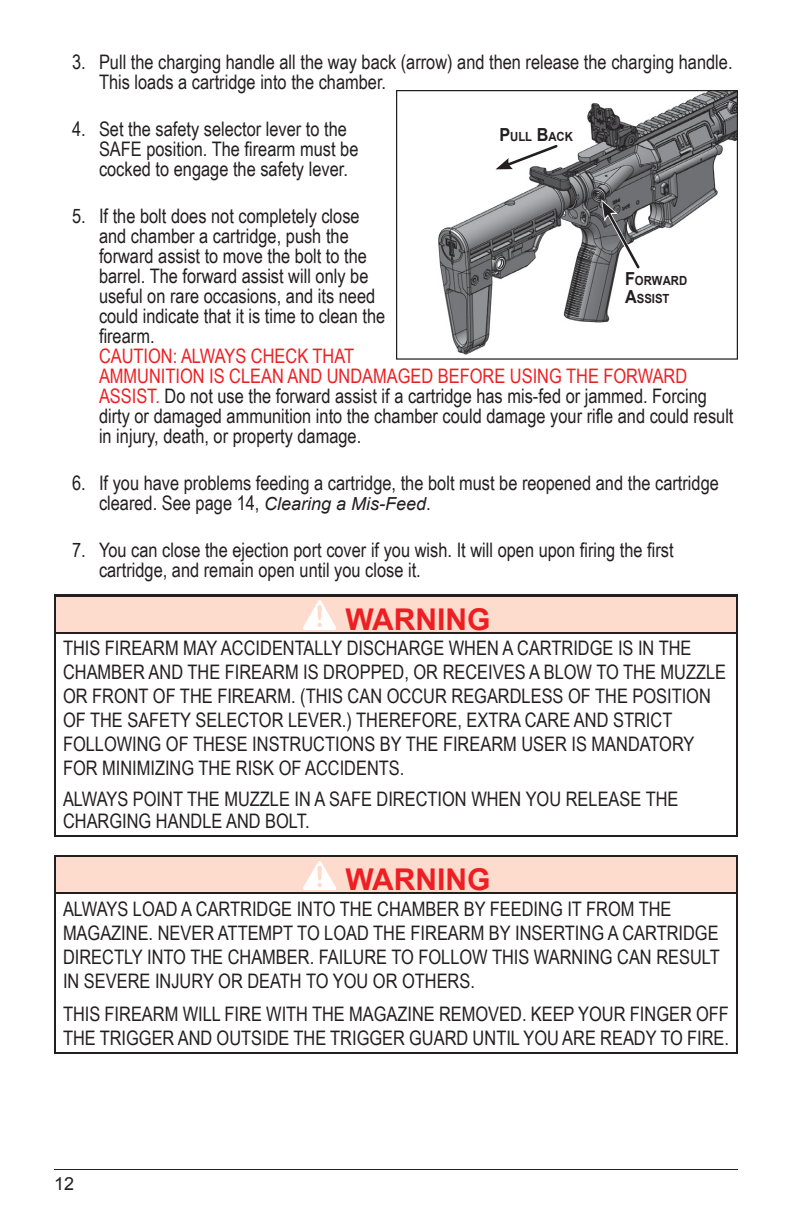
<style>
.page{position:relative;width:792px;height:1224px;background:#fff}
.page>*{position:absolute;margin:0;border:0;box-sizing:border-box;transform-origin:0 0}
.t1{font:700 30px "Arial";color:#ee1f23}
.t2{font:20px/20px "Arial Narrow";color:#231f20}
.t3{font:18px "Arial";color:#231f20}
.t4{font:700 12.6px/18px "Arial";color:#231f20;scale:.9 1}
.s1{color:#ee1f23}
.s2{font-family:"Arial";font-style:italic;font-size:18px}
.s3{font-size:18px}
</style>
<div class="page">
<hr style="left:54px;top:1170px;width:684px;height:1px;background:#231f20">
<div style="left:55px;top:596px;width:682px;height:37px;background:#fddcce"></div>
<hr style="left:54px;top:595px;width:684px;height:2px;background:#231f20">
<hr style="left:54px;top:597px;width:2px;height:35px;background:#231f20">
<hr style="left:736px;top:597px;width:2px;height:35px;background:#231f20">
<hr style="left:54px;top:632px;width:684px;height:2px;background:#231f20">
<hr style="left:54px;top:634px;width:2px;height:201px;background:#231f20">
<hr style="left:736px;top:634px;width:2px;height:201px;background:#231f20">
<hr style="left:54px;top:835px;width:684px;height:2px;background:#231f20">
<img style="left:304px;top:601px;width:31px;height:28px">
<div style="left:55px;top:856px;width:682px;height:37px;background:#fddcce"></div>
<hr style="left:54px;top:855px;width:684px;height:2px;background:#231f20">
<hr style="left:54px;top:857px;width:2px;height:35px;background:#231f20">
<hr style="left:736px;top:857px;width:2px;height:35px;background:#231f20">
<hr style="left:54px;top:892px;width:684px;height:2px;background:#231f20">
<hr style="left:54px;top:894px;width:2px;height:158px;background:#231f20">
<hr style="left:736px;top:894px;width:2px;height:158px;background:#231f20">
<hr style="left:54px;top:1052px;width:684px;height:2px;background:#231f20">
<img style="left:304px;top:861px;width:31px;height:29px">
<svg style="left:396px;top:90px;width:342px;height:270px"></svg>
<svg style="left:496px;top:145px;width:62px;height:24px"></svg>
<svg style="left:601px;top:199px;width:88px;height:106px"></svg>
<p class="t2" style="left:99px;top:51px;width:635px;text-indent:-27px">3. Pull the charging handle all the way back (arrow) and then release the charging handle.<br>This loads a cartridge into the chamber.</p>
<p class="t2" style="left:99px;top:118px;width:261px;text-indent:-27px">4. Set the safety selector lever to the<br>SAFE position. The firearm must be cocked to engage the safety lever.</p>
<p class="t2" style="left:99px;top:205px;width:288px;text-indent:-27px">5. If the bolt does not completely close and chamber a cartridge, push the forward assist to move the bolt to the barrel. The forward assist will only be useful on rare occasions, and its need could indicate that it is time to clean the firearm.</p>
<p class="t2" style="left:99px;top:345px;width:636px"><span class="s1">CAUTION: ALWAYS CHECK THAT<br>AMMUNITION IS CLEAN AND UNDAMAGED BEFORE USING THE FORWARD ASSIST.</span> Do not use the forward assist if a cartridge has mis-fed or jammed. Forcing dirty or damaged ammunition into the chamber could damage your rifle and could result in injury, death, or property damage.</p>
<p class="t2" style="left:99px;top:472px;width:621px;text-indent:-27px">6. If you have problems feeding a cartridge, the bolt must be reopened and the cartridge cleared. See page 14, <span class="s2">Clearing a Mis-Feed</span>.</p>
<p class="t2" style="left:99px;top:539px;width:576px;text-indent:-27px">7. You can close the ejection port cover if you wish. It will open upon firing the first cartridge, and remain open until you close it.</p>
<h1 class="t1" style="left:345px;top:599px;width:146px">WARNING</h1>
<p class="t2" style="left:63px;top:635px;width:665px;line-height:24px">THIS FIREARM MAY ACCIDENTALLY DISCHARGE WHEN A CARTRIDGE IS IN THE CHAMBER AND THE FIREARM IS DROPPED, OR RECEIVES A BLOW TO THE MUZZLE OR FRONT OF THE FIREARM. (THIS CAN OCCUR REGARDLESS OF THE POSITION OF THE SAFETY SELECTOR LEVER.) THEREFORE, EXTRA CARE AND STRICT FOLLOWING OF THESE INSTRUCTIONS BY THE FIREARM USER IS MANDATORY FOR MINIMIZING THE RISK OF ACCIDENTS.</p>
<p class="t2" style="left:63px;top:787px;width:617px;line-height:22px">ALWAYS POINT THE MUZZLE IN A SAFE DIRECTION WHEN YOU RELEASE THE<br>CHARGING HANDLE AND BOLT.</p>
<h1 class="t1" style="left:345px;top:860px;width:146px">WARNING</h1>
<p class="t2" style="left:63px;top:896px;width:658px;line-height:24px">ALWAYS LOAD A CARTRIDGE INTO THE CHAMBER BY FEEDING IT FROM THE MAGAZINE. NEVER ATTEMPT TO LOAD THE FIREARM BY INSERTING A CARTRIDGE DIRECTLY INTO THE CHAMBER. FAILURE TO FOLLOW THIS WARNING CAN RESULT IN SEVERE INJURY OR DEATH TO YOU OR OTHERS.</p>
<p class="t2" style="left:63px;top:1001px;width:668px;line-height:24px">THIS FIREARM WILL FIRE WITH THE MAGAZINE REMOVED. KEEP YOUR FINGER OFF<br>THE TRIGGER AND OUTSIDE THE TRIGGER GUARD UNTIL YOU ARE READY TO FIRE.</p>
<p class="t4" style="left:499px;top:128px;width:83px"><span class="s3">P</span>ULL <span class="s3">B</span>ACK</p>
<p class="t4" style="left:625px;top:272px;width:71px"><span class="s3">F</span>ORWARD<br><span class="s3">A</span>SSIST</p>
<p class="t3" style="left:54px;top:1172px;width:22px">12</p>
</div>
